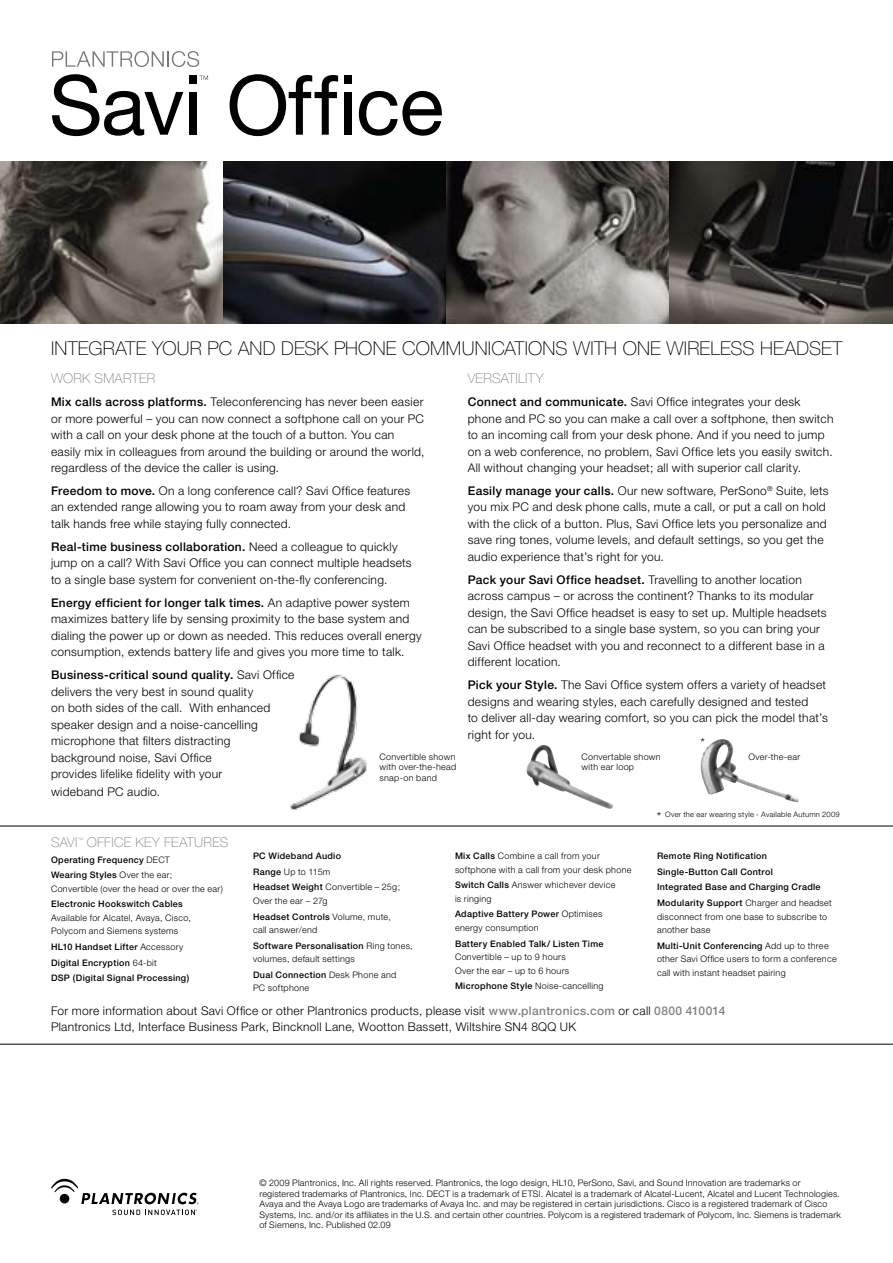
<style>
.page{position:relative;width:893px;height:1263px;background:#fff}
.page>*{position:absolute;margin:0;border:0;box-sizing:border-box;transform-origin:0 0}
.t1{font:100 19.2px "Helvetica Neue";letter-spacing:.01em;color:#000}
.t2{font:100 13.5px "Helvetica Neue";letter-spacing:.025em;color:#808285}
.t3{font:300 12.75px "Helvetica Neue";color:#000}
.t4{font:300 12px/16.5px "Helvetica Neue";letter-spacing:.025em;color:#000}
.t5{font:300 9px/13.5px "Helvetica Neue";letter-spacing:.025em;color:#000}
.t6{font:500 9px/15.6px "Helvetica Neue";letter-spacing:.035em;color:#000}
.t7{font:300 7.5px "Helvetica Neue";letter-spacing:.035em;color:#000}
.s1{font-weight:500}
.s2{font-size:12.75px}
.s3{font-weight:300}
.s4{font-weight:500;color:#808285}
</style>
<div class="page">
<img style="left:0;top:162px;width:893px;height:161px">
<svg style="left:359px;top:91px;width:83px;height:45px"></svg>
<div style="left:344px;top:92px;width:7px;height:43px;background:#000"></div>
<div style="left:344px;top:76px;width:7px;height:8px;background:#000"></div>
<svg style="left:230px;top:74px;width:108px;height:62px"></svg>
<svg style="left:201px;top:76px;width:7px;height:4px"></svg>
<div style="left:190px;top:76px;width:7px;height:8px;background:#000"></div>
<div style="left:190px;top:92px;width:7px;height:43px;background:#000"></div>
<svg style="left:52px;top:74px;width:131px;height:62px"></svg>
<svg style="left:52px;top:51px;width:147px;height:16px"></svg>
<svg style="left:51px;top:1179px;width:148px;height:36px"></svg>
<img style="left:526px;top:745px;width:87px;height:64px">
<img style="left:701px;top:739px;width:98px;height:63px">
<img style="left:264px;top:674px;width:122px;height:152px">
<hr style="left:0;top:826px;width:893px;height:1px;background:#000">
<hr style="left:0;top:1044px;width:893px;height:1px;background:#000">
<h1 class="t1" style="left:51px;top:338px;width:40px">INTEGRA</h1>
<h1 class="t1" style="left:126px;top:338px;width:126px">TE YOUR PC AND</h1>
<h1 class="t1" style="left:281px;top:338px;width:13px">DES</h1>
<h1 class="t1" style="left:317px;top:338px;width:56px">K PHONE</h1>
<h1 class="t1" style="left:402px;top:338px;width:30px">COMM</h1>
<h1 class="t1" style="left:462px;top:338px;width:75px">UNI CATIONS</h1>
<h1 class="t1" style="left:573px;top:338px;width:63px">WITH ONE</h1>
<h1 class="t1" style="left:667px;top:338px;width:29px">WIRELESS</h1>
<h1 class="t1" style="left:760px;top:338px;width:26px">HEADSE</h1>
<h1 class="t1" style="left:833px;top:338px;width:11px">T</h1>
<p class="t2" style="left:51px;top:371px;width:54px">WOR K SMAR</p>
<p class="t2" style="left:132px;top:371px;width:16px">TER</p>
<p class="t4" style="left:51px;top:393px;width:375px"><span class="s1">Mix calls across platforms.</span> Teleconferencing has never been easier or more powerful – you can now connect a softphone call on your PC with a call on your desk phone at the touch of a button. You can easily mix in colleagues from around the building or around the world, regardless of the device the caller is using.</p>
<p class="t4" style="left:51px;top:482px;width:361px"><span class="s1">Freedom to move.</span> On a long conference call? Savi Office features an extended range allowing you to roam away from your desk and talk hands free while staying fully connected.</p>
<p class="t4" style="left:51px;top:538px;width:362px"><span class="s1">Real-time business collaboration.</span> Need a colleague to quickly jump on a call? With Savi Office you can connect multiple headsets to a single base system for convenient on-the-fly conferencing.</p>
<p class="t4" style="left:51px;top:594px;width:372px"><span class="s1">Energy efficient for longer talk times.</span> An adaptive power system maximizes battery life by sensing proximity to the base system and dialing the power up or down as needed. This reduces overall energy consumption, extends battery life and gives you more time to talk.</p>
<p class="t4" style="left:51px;top:666px;width:245px"><span class="s1">Business-critical sound quality.</span> Savi Office delivers the very best in sound quality<br>on both sides of the call. With enhanced speaker design and a noise-cancelling microphone that filters distracting background noise, Savi Office<br>provides lifelike fidelity with your</p>
<p class="t4" style="left:51px;top:783px;width:111px">wideband PC audio.</p>
<p class="t2" style="left:468px;top:371px;width:10px">VERSA</p>
<p class="t2" style="left:508px;top:371px;width:37px">TILITY</p>
<p class="t4" style="left:468px;top:393px;width:367px"><span class="s1">Connect and communicate.</span> Savi Office integrates your desk phone and PC so you can make a call over a softphone, then switch to an incoming call from your desk phone. And if you need to jump on a web conference, no problem, Savi Office lets you easily switch.<br>All without changing your headset; all with superior call clarity.</p>
<p class="t4" style="left:468px;top:482px;width:362px"><span class="s1">Easily manage your calls.</span> Our new software, PerSono<sup>®</sup> Suite, lets you mix PC and desk phone calls, mute a call, or put a call on hold with the click of a button. Plus, Savi Office lets you personalize and save ring tones, volume levels, and default settings, so you get the audio experience that’s right for you.</p>
<p class="t4" style="left:468px;top:571px;width:360px"><span class="s1">Pack your Savi Office headset.</span> Travelling to another location across campus – or across the continent? Thanks to its modular design, the Savi Office headset is easy to set up. Multiple headsets can be subscribed to a single base system, so you can bring your Savi Office headset with you and reconnect to a different base in a different location.</p>
<p class="t4" style="left:468px;top:676px;width:362px"><span class="s1">Pick your Style.</span> The Savi Office system offers a variety of headset designs and wearing styles, each carefully designed and tested<br>to deliver all-day wearing comfort, so you can pick the model that’s right for you.</p>
<p class="t5" style="left:581px;top:751px;width:81px;line-height:10.5px">Convertable shown with ear loop</p>
<p class="t3" style="left:701px;top:735px;width:6px">*</p>
<p class="t5" style="left:379px;top:751px;width:78px;line-height:10.5px;text-align:justify">Convertible shown with over-the-head snap-on band</p>
<p class="t5" style="left:748px;top:749px;width:53px">Over-the-ear</p>
<p class="t7" style="left:657px;top:809px;width:184px"><span class="s2">*</span> Over the ear wearing style - Available Autumn 2009</p>
<p class="t2" style="left:51px;top:835px;width:179px">SAVI<sup>™</sup> OFFICE KEY FEATU RES</p>
<p class="t6" style="left:51px;top:852px;width:123px">Operating Frequency <span class="s3">DECT<br></span>Wearing Styles <span class="s3">Over the ear;</span></p>
<p class="t5" style="left:51px;top:882px;width:173px">Convertible (over the head or over the ear)</p>
<p class="t6" style="left:51px;top:896px;width:133px">Electronic Hookswitch Cables</p>
<p class="t5" style="left:51px;top:911px;width:141px">Available for Alcatel, Avaya, Cisco,<br>Polycom and Siemens systems</p>
<p class="t6" style="left:51px;top:939px;width:140px">HL10 Handset Lifter <span class="s3">Accessory<br></span>Digital Encryption <span class="s3">64-bit<br></span>DSP (Digital Signal Processing)</p>
<p class="t5" style="left:455px;top:849px;width:178px"><span class="s1">Mix Calls</span> Combine a call from your softphone with a call from your desk phone</p>
<p class="t5" style="left:455px;top:878px;width:162px"><span class="s1">Switch Calls</span> Answer whichever device is ringing</p>
<p class="t5" style="left:455px;top:907px;width:149px"><span class="s1">Adaptive Battery Power</span> Optimises energy consumption</p>
<p class="t6" style="left:455px;top:935px;width:150px">Battery Enabled Talk/ Listen Time</p>
<p class="t5" style="left:455px;top:950px;width:116px">Convertible – up to 9 hours<br>Over the ear – up to 6 hours</p>
<p class="t5" style="left:455px;top:979px;width:150px"><span class="s1">Microphone Style</span> Noise-cancelling</p>
<p class="t6" style="left:253px;top:848px;width:149px">PC Wideband Audio<br>Range <span class="s3">Up to 115m<br></span>Headset Weight <span class="s3">Convertible – 25g;</span></p>
<p class="t5" style="left:253px;top:893px;width:139px;line-height:15.6px">Over the ear – 27g<br><span class="s1">Headset Controls</span> Volume, mute,</p>
<p class="t5" style="left:253px;top:922px;width:161px;line-height:15.6px">call answer/end<br><span class="s1">Software Personalisation</span> Ring tones,</p>
<p class="t5" style="left:253px;top:951px;width:145px;line-height:15.6px">volumes, default settings<br><span class="s1">Dual Connection</span> Desk Phone and</p>
<p class="t5" style="left:253px;top:981px;width:58px">PC softphone</p>
<p class="t6" style="left:657px;top:848px;width:176px">Remote Ring Notification<br>Single-Button Call Control<br>Integrated Base and Charging Cradle<br>Modularity Support <span class="s3">Charger and headset</span></p>
<p class="t5" style="left:657px;top:909px;width:172px">disconnect from one base to subscribe to another base</p>
<p class="t5" style="left:657px;top:938px;width:181px"><span class="s1">Multi-Unit Conferencing</span> Add up to three other Savi Office users to form a conference call with instant headset pairing</p>
<p class="t4" style="left:51px;top:1002px;width:676px">For more information about Savi Office or other Plantronics products, please visit <span class="s4">www.plantronics.com</span> or call <span class="s4">0800 410014<br></span>Plantronics Ltd, Interface Business Park, Bincknoll Lane, Wootton Bassett, Wiltshire SN4 8QQ UK</p>
<p class="t5" style="left:259px;top:1177px;width:583px;line-height:10.5px">© 2009 Plantronics, Inc. All rights reserved. Plantronics, the logo design, HL10, PerSono, Savi, and Sound Innovation are trademarks or registered trademarks of Plantronics, Inc. DECT is a trademark of ETSI. Alcatel is a trademark of Alcatel-Lucent, Alcatel and Lucent Technologies.<br>Avaya and the Avaya Logo are trademarks of Avaya Inc. and may be registered in certain jurisdictions. Cisco is a registered trademark of Cisco Systems, Inc. and/or its affiliates in the U.S. and certain other countries. Polycom is a registered trademark of Polycom, Inc. Siemens is trademark of Siemens, Inc. Published 02.09</p>
</div>
